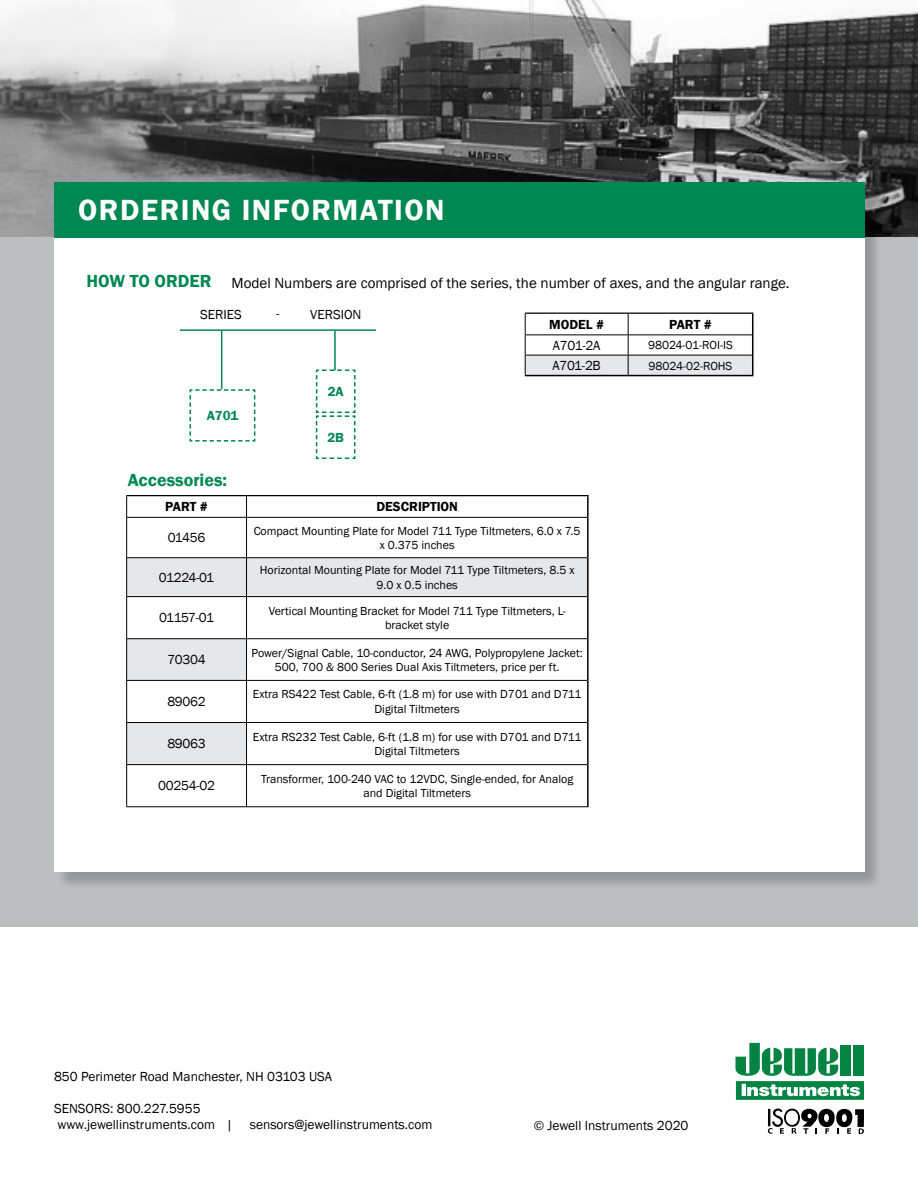
<style>
.page{position:relative;width:918px;height:1188px;background:#fff}
.page>*{position:absolute;margin:0;border:0;box-sizing:border-box;transform-origin:0 0}
.t1{font:600 30px "Franklin Gothic";letter-spacing:.05em;color:#fff}
.t2{font:600 18px "Franklin Gothic";color:#008752}
.t3{font:15px "Franklin Gothic";color:#000}
.t4{font:13.5px/16.2px "Franklin Gothic";color:#000}
.t5{font:600 13.5px "Franklin Gothic";color:#000}
.t6{font:600 13.5px "Franklin Gothic";color:#008752}
.t7{font:12px/14.4px "Franklin Gothic";color:#000;text-align:center}
.s1{font-weight:600;font-size:18px;color:#008752}
</style>
<div class="page">
<svg style="left:735px;top:1043px;width:129px;height:57px"></svg>
<svg style="left:768px;top:1109px;width:96px;height:25px"></svg>
<img style="left:0;top:0;width:918px;height:238px">
<div style="left:0;top:238px;width:918px;height:689px;background:#bcbec0"></div>
<div style="left:56px;top:185px;width:827px;height:705px;background:#000;opacity:.21"></div>
<div style="left:54px;top:183px;width:810px;height:689px;background:#fff"></div>
<div style="left:54px;top:183px;width:810px;height:55px;background:#008752"></div>
<hr style="left:525px;top:313px;width:103px;height:1px;background:#000">
<hr style="left:628px;top:313px;width:125px;height:1px;background:#000">
<svg style="left:525px;top:314px;width:228px;height:61px"></svg>
<hr style="left:525px;top:375px;width:103px;height:1px;background:#000">
<hr style="left:628px;top:375px;width:125px;height:1px;background:#000">
<hr style="left:180px;top:329px;width:196px;height:2px;background:#008752">
<hr style="left:221px;top:330px;width:1px;height:59px;background:#008752">
<hr style="left:334px;top:330px;width:2px;height:41px;background:#008752">
<svg style="left:189px;top:389px;width:67px;height:53px"></svg>
<svg style="left:315px;top:369px;width:41px;height:90px"></svg>
<svg style="left:247px;top:496px;width:340px;height:21px"></svg>
<svg style="left:127px;top:558px;width:460px;height:206px"></svg>
<hr style="left:126px;top:495px;width:121px;height:1px;background:#000">
<hr style="left:247px;top:495px;width:342px;height:1px;background:#000">
<svg style="left:126px;top:496px;width:1px;height:21px"></svg>
<svg style="left:246px;top:496px;width:1px;height:21px"></svg>
<hr style="left:126px;top:517px;width:121px;height:1px;background:#000">
<hr style="left:126px;top:518px;width:1px;height:39px;background:#000">
<hr style="left:247px;top:517px;width:340px;height:1px;background:#000">
<hr style="left:246px;top:518px;width:1px;height:39px;background:#000">
<hr style="left:126px;top:557px;width:121px;height:1px;background:#000">
<hr style="left:126px;top:558px;width:1px;height:38px;background:#000">
<hr style="left:247px;top:557px;width:340px;height:1px;background:#000">
<hr style="left:246px;top:558px;width:1px;height:38px;background:#000">
<hr style="left:126px;top:596px;width:121px;height:1px;background:#000">
<hr style="left:126px;top:597px;width:1px;height:41px;background:#000">
<hr style="left:247px;top:596px;width:340px;height:1px;background:#000">
<hr style="left:246px;top:597px;width:1px;height:41px;background:#000">
<hr style="left:126px;top:638px;width:121px;height:1px;background:#000">
<hr style="left:126px;top:639px;width:1px;height:41px;background:#000">
<hr style="left:247px;top:638px;width:340px;height:1px;background:#000">
<hr style="left:246px;top:639px;width:1px;height:41px;background:#000">
<hr style="left:126px;top:680px;width:121px;height:1px;background:#000">
<hr style="left:126px;top:681px;width:1px;height:41px;background:#000">
<hr style="left:247px;top:680px;width:340px;height:1px;background:#000">
<hr style="left:246px;top:681px;width:1px;height:41px;background:#000">
<hr style="left:126px;top:722px;width:121px;height:1px;background:#000">
<hr style="left:126px;top:723px;width:1px;height:41px;background:#000">
<hr style="left:247px;top:722px;width:340px;height:1px;background:#000">
<hr style="left:246px;top:723px;width:1px;height:41px;background:#000">
<hr style="left:126px;top:764px;width:121px;height:1px;background:#000">
<hr style="left:126px;top:765px;width:1px;height:41px;background:#000">
<hr style="left:247px;top:764px;width:340px;height:1px;background:#000">
<hr style="left:246px;top:765px;width:1px;height:41px;background:#000">
<hr style="left:126px;top:806px;width:121px;height:1px;background:#000">
<hr style="left:247px;top:806px;width:342px;height:1px;background:#000">
<hr style="left:587px;top:496px;width:2px;height:21px;background:#000">
<hr style="left:587px;top:517px;width:2px;height:41px;background:#000">
<hr style="left:587px;top:558px;width:2px;height:39px;background:#000">
<hr style="left:587px;top:597px;width:2px;height:42px;background:#000">
<hr style="left:587px;top:639px;width:2px;height:41px;background:#000">
<hr style="left:587px;top:680px;width:2px;height:43px;background:#000">
<hr style="left:587px;top:723px;width:2px;height:42px;background:#000">
<hr style="left:587px;top:765px;width:2px;height:41px;background:#000">
<h1 class="t1" style="left:78px;top:200px;width:368px">ORDERING INFORMATION</h1>
<p class="t3" style="left:87px;top:278px;width:705px"><span class="s1">HOW TO ORDER</span> Model Numbers are comprised of the series, the number of axes, and the angular range.</p>
<p class="t4" style="left:200px;top:307px;width:43px">SERIES</p>
<p class="t4" style="left:276px;top:308px;width:87px">- VERSION</p>
<p class="t5" style="left:549px;top:319px;width:56px">MODEL #</p>
<p class="t5" style="left:669px;top:319px;width:44px">PART #</p>
<p class="t4" style="left:553px;top:338px;width:49px">A701-2A</p>
<p class="t7" style="left:648px;top:339px;width:86px">98024-01-ROI-IS</p>
<p class="t4" style="left:553px;top:359px;width:50px">A701-2B</p>
<p class="t7" style="left:648px;top:359px;width:86px">98024-02-ROHS</p>
<p class="t6" style="left:207px;top:411px;width:33px">A701</p>
<h2 class="t2" style="left:128px;top:473px;width:101px">Accessories:</h2>
<p class="t6" style="left:328px;top:387px;width:18px">2A</p>
<p class="t6" style="left:327px;top:433px;width:18px">2B</p>
<p class="t5" style="left:165px;top:502px;width:44px">PART #</p>
<p class="t5" style="left:376px;top:502px;width:83px">DESCRIPTION</p>
<p class="t4" style="left:168px;top:531px;width:39px">01456</p>
<p class="t7" style="left:254px;top:524px;width:328px">Compact Mounting Plate for Model 711 Type Tiltmeters, 6.0 x 7.5 x 0.375 inches</p>
<p class="t4" style="left:159px;top:570px;width:57px">01224-01</p>
<p class="t7" style="left:260px;top:564px;width:316px">Horizontal Mounting Plate for Model 711 Type Tiltmeters, 8.5 x<br>9.0 x 0.5 inches</p>
<p class="t4" style="left:159px;top:611px;width:56px">01157-01</p>
<p class="t7" style="left:269px;top:605px;width:298px">Vertical Mounting Bracket for Model 711 Type Tiltmeters, L&shy;bracket style</p>
<p class="t4" style="left:167px;top:653px;width:40px">70304</p>
<p class="t7" style="left:252px;top:646px;width:333px">Power/Signal Cable, 10-conductor, 24 AWG, Polypropylene Jacket:<br>500, 700 &amp; 800 Series Dual Axis Tiltmeters, price per ft.</p>
<p class="t4" style="left:167px;top:695px;width:40px">89062</p>
<p class="t7" style="left:253px;top:688px;width:330px">Extra RS422 Test Cable, 6-ft (1.8 m) for use with D701 and D711<br>Digital Tiltmeters</p>
<p class="t4" style="left:167px;top:737px;width:40px">89063</p>
<p class="t7" style="left:253px;top:730px;width:330px">Extra RS232 Test Cable, 6-ft (1.8 m) for use with D701 and D711<br>Digital Tiltmeters</p>
<p class="t4" style="left:158px;top:779px;width:58px">00254-02</p>
<p class="t7" style="left:261px;top:773px;width:314px">Transformer, 100-240 VAC to 12VDC, Single-ended, for Analog and Digital Tiltmeters</p>
<p class="t4" style="left:54px;top:1069px;width:280px">850 Perimeter Road Manchester, NH 03103 USA</p>
<p class="t4" style="left:54px;top:1102px;width:180px">SENSORS: 800.227.5955 www.jewellinstruments.com |</p>
<p class="t4" style="left:250px;top:1118px;width:184px">sensors@jewellinstruments.com</p>
<p class="t4" style="left:534px;top:1119px;width:156px">© Jewell Instruments 2020</p>
</div>
